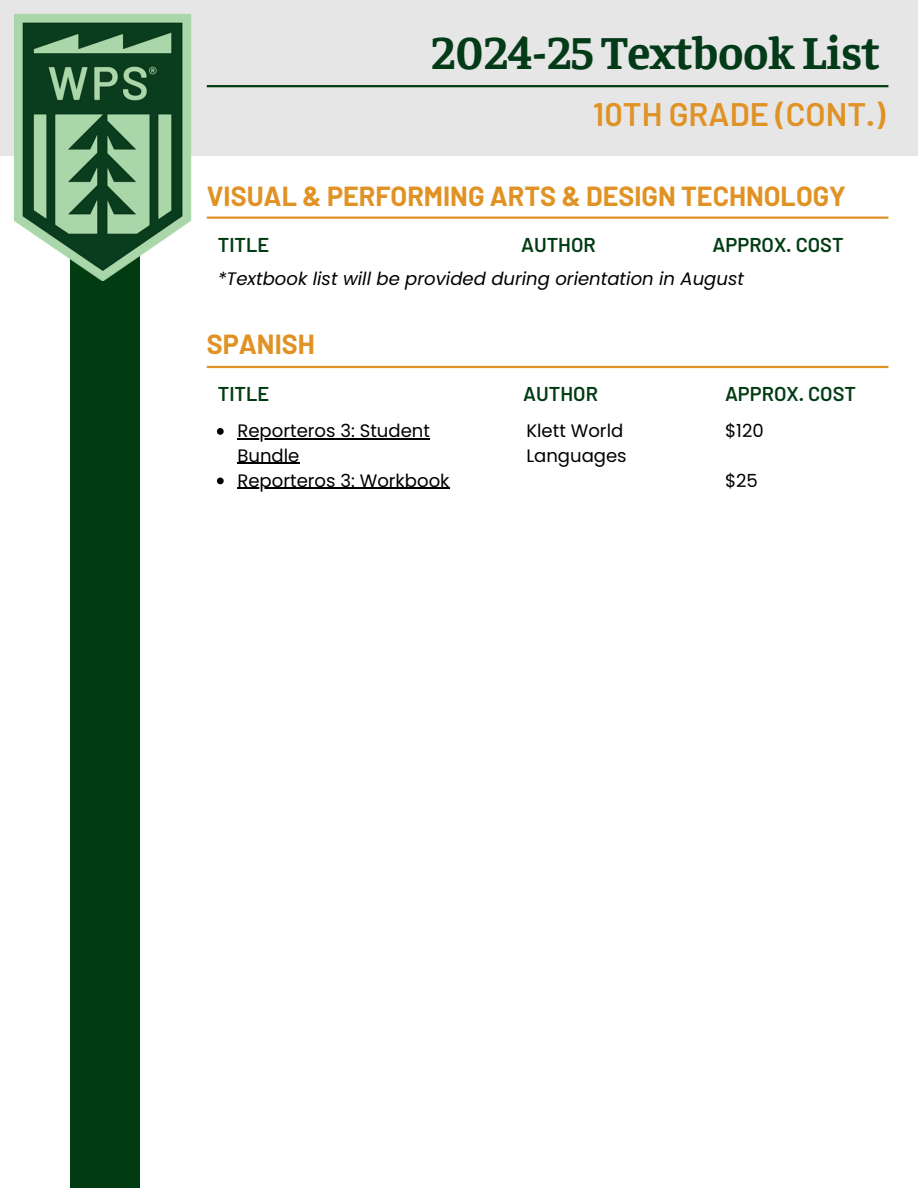
<style>
.page{position:relative;width:918px;height:1188px;background:#fff}
.page>*{position:absolute;margin:0;border:0;box-sizing:border-box;transform-origin:0 0}
.t1{font:700 46.95px "Faustina";color:#033a18}
.t2{font:600 32.55px "Barlow";color:#e09224}
.t3{font:700 27px "Barlow";color:#e09224}
.t4{font:600 19.95px "Barlow";color:#013b12}
.t5{font:18px/24.8px "Poppins";color:#000}
.t6{font:italic 18px "Poppins";color:#000}
</style>
<div class="page">
<div style="left:70px;top:142px;width:70px;height:1046px;background:#013b12"></div>
<div style="left:0;top:0;width:918px;height:156px;background:#e5e6e5"></div>
<hr style="left:207px;top:217px;width:681px;height:2px;background:#e09224">
<hr style="left:207px;top:85px;width:681px;height:2px;background:#013b12">
<img style="left:14px;top:14px;width:178px;height:266px">
<hr style="left:207px;top:366px;width:681px;height:2px;background:#e09224">
<svg style="left:217px;top:428px;width:7px;height:7px"></svg>
<hr style="left:237px;top:438px;width:193px;height:1px;background:#000">
<hr style="left:237px;top:463px;width:63px;height:1px;background:#000">
<svg style="left:217px;top:478px;width:7px;height:6px"></svg>
<hr style="left:237px;top:488px;width:213px;height:1px;background:#000">
<h2 class="t1" style="left:431px;top:20px;width:450px">2024-25 Textbook List</h2>
<p class="t2" style="left:593px;top:93px;width:293px">10TH GRADE (CONT.)</p>
<h3 class="t3" style="left:207px;top:179px;width:641px">VISUAL &amp; PERFORMING ARTS &amp; DESIGN TECHNOLOGY</h3>
<h4 class="t4" style="left:218px;top:232px;width:53px">TITLE</h4>
<h4 class="t4" style="left:521px;top:232px;width:76px">AUTHOR</h4>
<h4 class="t4" style="left:713px;top:232px;width:133px">APPROX. COST</h4>
<h4 class="t6" style="left:218px;top:267px;width:528px">*Textbook list will be provided during orientation in August</h4>
<p class="t3" style="left:207px;top:327px;width:110px">SPANISH</p>
<h3 class="t4" style="left:218px;top:381px;width:53px">TITLE</h3>
<h4 class="t4" style="left:523px;top:382px;width:76px">AUTHOR</h4>
<h4 class="t4" style="left:725px;top:382px;width:133px">APPROX. COST</h4>
<p class="t5" style="left:237px;top:418px;width:194px">Reporteros 3: Student<br>Bundle</p>
<p class="t5" style="left:237px;top:468px;width:214px">Reporteros 3: Workbook</p>
<p class="t5" style="left:526px;top:418px;width:102px">Klett World<br>Languages</p>
<p class="t5" style="left:725px;top:418px;width:40px">$120</p>
<p class="t5" style="left:725px;top:468px;width:34px">$25</p>
</div>
